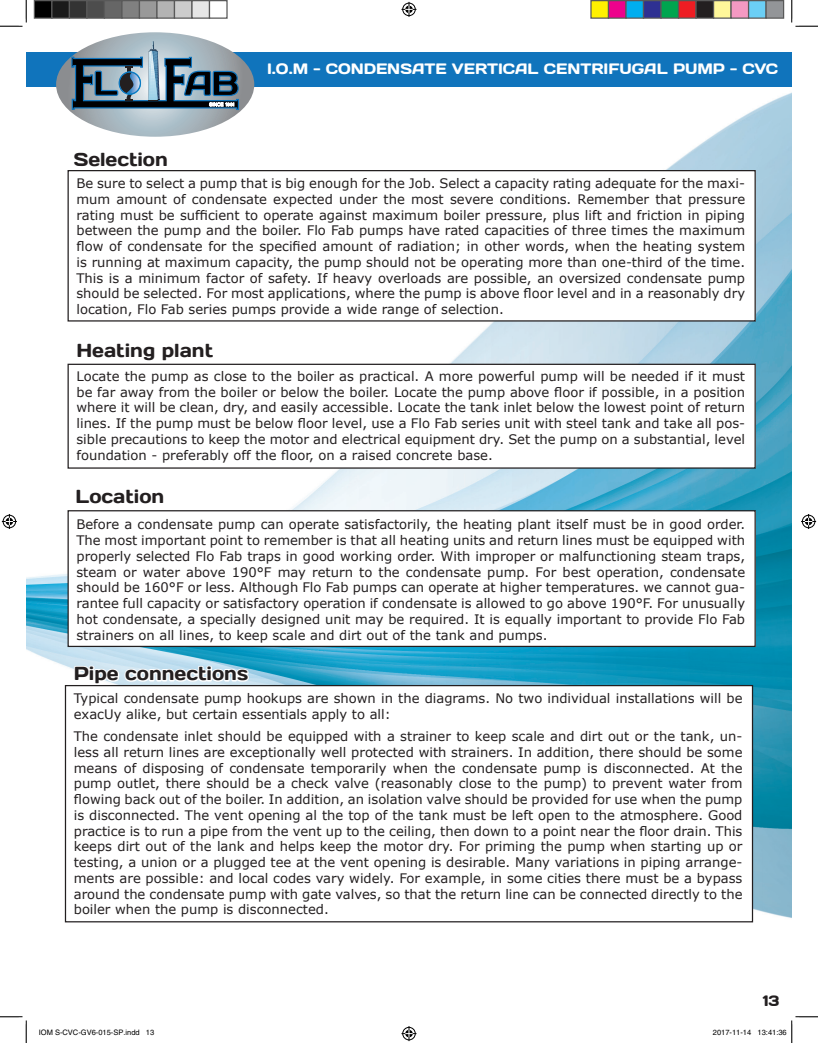
<style>
.page{position:relative;width:818px;height:1043px;background:#fff}
.page>*{position:absolute;margin:0;border:0;box-sizing:border-box;transform-origin:0 0}
.t1{font:18.75px "Days";color:#231f20}
.t2{font:15px "Days";color:#fff}
.t3{font:15px "Days";color:#231f20}
.t4{font:13.12px/15.8px "Verdana";color:#231f20;text-align:justify}
.t5{font:7.5px "Helvetica";color:#000}
</style>
<div class="page">
<img style="left:26px;top:86px;width:765px;height:837px">
<div style="left:28px;top:52px;width:763px;height:34px;background:#1074bc"></div>
<hr style="left:26px;top:52px;width:2px;height:35px;background:#1074bc">
<svg style="left:56px;top:32px;width:198px;height:105px"></svg>
<div style="left:68px;top:171px;width:687px;height:150px;background:#fff"></div>
<div style="left:67px;top:170px;width:688px;height:151px;border:1px solid #231f20"></div>
<div style="left:68px;top:364px;width:687px;height:104px;background:#fff"></div>
<div style="left:67px;top:364px;width:688px;height:104px;border:1px solid #231f20"></div>
<div style="left:68px;top:511px;width:687px;height:135px;background:#fff"></div>
<div style="left:67px;top:510px;width:688px;height:137px;border:1px solid #231f20"></div>
<div style="left:65px;top:685px;width:687px;height:236px;background:#fff"></div>
<div style="left:65px;top:685px;width:688px;height:237px;border:1px solid #231f20"></div>
<svg style="left:72px;top:663px;width:179px;height:23px"></svg>
<svg style="left:0;top:0;width:27px;height:27px"></svg>
<svg style="left:0;top:1016px;width:27px;height:26px"></svg>
<svg style="left:791px;top:0;width:27px;height:27px"></svg>
<svg style="left:401px;top:2px;width:15px;height:15px"></svg>
<svg style="left:401px;top:1026px;width:15px;height:15px"></svg>
<svg style="left:2px;top:514px;width:15px;height:15px"></svg>
<svg style="left:801px;top:514px;width:15px;height:15px"></svg>
<div style="left:34px;top:1px;width:18px;height:17px;background:#000"></div>
<div style="left:34px;top:0;width:18px;height:19px;border:1px solid #595959"></div>
<div style="left:52px;top:1px;width:17px;height:17px;background:#1a1a1a"></div>
<div style="left:51px;top:0;width:19px;height:19px;border:1px solid #595959"></div>
<div style="left:69px;top:1px;width:18px;height:17px;background:#333"></div>
<div style="left:69px;top:0;width:19px;height:19px;border:1px solid #595959"></div>
<div style="left:87px;top:1px;width:17px;height:17px;background:#4d4d4d"></div>
<div style="left:86px;top:0;width:19px;height:19px;border:1px solid #595959"></div>
<div style="left:104px;top:1px;width:18px;height:17px;background:#666"></div>
<div style="left:104px;top:0;width:18px;height:19px;border:1px solid #595959"></div>
<div style="left:122px;top:1px;width:17px;height:17px;background:#808080"></div>
<div style="left:121px;top:0;width:19px;height:19px;border:1px solid #595959"></div>
<div style="left:139px;top:1px;width:18px;height:17px;background:#999"></div>
<div style="left:139px;top:0;width:19px;height:19px;border:1px solid #595959"></div>
<div style="left:157px;top:1px;width:17px;height:17px;background:#b3b3b3"></div>
<div style="left:156px;top:0;width:19px;height:19px;border:1px solid #595959"></div>
<div style="left:174px;top:1px;width:18px;height:17px;background:#ccc"></div>
<div style="left:174px;top:0;width:18px;height:19px;border:1px solid #595959"></div>
<div style="left:192px;top:1px;width:17px;height:17px;background:#e6e6e6"></div>
<div style="left:191px;top:0;width:19px;height:19px;border:1px solid #595959"></div>
<div style="left:209px;top:0;width:19px;height:19px;border:1px solid #595959"></div>
<div style="left:591px;top:1px;width:17px;height:17px;background:#fff101"></div>
<div style="left:590px;top:0;width:19px;height:19px;border:1px solid #595959"></div>
<div style="left:608px;top:1px;width:18px;height:17px;background:#ed028c"></div>
<div style="left:608px;top:0;width:18px;height:19px;border:1px solid #595959"></div>
<div style="left:626px;top:1px;width:17px;height:17px;background:#00aeef"></div>
<div style="left:625px;top:0;width:19px;height:19px;border:1px solid #595959"></div>
<div style="left:643px;top:1px;width:18px;height:17px;background:#2e3092"></div>
<div style="left:642px;top:0;width:19px;height:19px;border:1px solid #595959"></div>
<div style="left:661px;top:1px;width:17px;height:17px;background:#00a54f"></div>
<div style="left:660px;top:0;width:19px;height:19px;border:1px solid #595959"></div>
<div style="left:678px;top:1px;width:18px;height:17px;background:#ee1d23"></div>
<div style="left:678px;top:0;width:18px;height:19px;border:1px solid #595959"></div>
<div style="left:696px;top:1px;width:17px;height:17px;background:#231f20"></div>
<div style="left:695px;top:0;width:19px;height:19px;border:1px solid #595959"></div>
<div style="left:713px;top:1px;width:18px;height:17px;background:#fff79a"></div>
<div style="left:712px;top:0;width:19px;height:19px;border:1px solid #595959"></div>
<div style="left:731px;top:1px;width:17px;height:17px;background:#f499c2"></div>
<div style="left:730px;top:0;width:19px;height:19px;border:1px solid #595959"></div>
<div style="left:748px;top:1px;width:18px;height:17px;background:#6bcff6"></div>
<div style="left:748px;top:0;width:18px;height:19px;border:1px solid #595959"></div>
<div style="left:766px;top:1px;width:17px;height:17px;background:#939598"></div>
<div style="left:765px;top:0;width:19px;height:19px;border:1px solid #595959"></div>
<svg style="left:791px;top:1016px;width:27px;height:26px"></svg>
<h1 class="t1" style="left:74px;top:147px;width:96px">Selection</h1>
<p class="t2" style="left:267px;top:59px;width:512px">I.O.M - CONDENSATE VERTICAL CENTRIFUGAL PUMP - CVC</p>
<p class="t4" style="left:76px;top:175px;width:670px">Be sure to select a pump that is big enough for the Job. Select a capacity rating adequate for the maxi&shy;mum amount of condensate expected under the most severe conditions. Remember that pressure rating must be sufficient to operate against maximum boiler pressure, plus lift and friction in piping between the pump and the boiler. Flo Fab pumps have rated capacities of three times the maximum flow of condensate for the specified amount of radiation; in other words, when the heating system is running at maximum capacity, the pump should not be operating more than one-third of the time.<br>This is a minimum factor of safety. If heavy overloads are possible, an oversized condensate pump should be selected. For most applications, where the pump is above floor level and in a reasonably dry location, Flo Fab series pumps provide a wide range of selection.</p>
<h1 class="t1" style="left:76px;top:338px;width:138px">Heating plant</h1>
<p class="t4" style="left:76px;top:368px;width:670px">Locate the pump as close to the boiler as practical. A more powerful pump will be needed if it must be far away from the boiler or below the boiler. Locate the pump above floor if possible, in a position where it will be clean, dry, and easily accessible. Locate the tank inlet below the lowest point of return lines. If the pump must be below floor level, use a Flo Fab series unit with steel tank and take all pos&shy;sible precautions to keep the motor and electrical equipment dry. Set the pump on a substantial, level foundation - preferably off the floor, on a raised concrete base.</p>
<h1 class="t1" style="left:76px;top:484px;width:90px">Location</h1>
<p class="t4" style="left:76px;top:516px;width:670px">Before a condensate pump can operate satisfactorily, the heating plant itself must be in good order.<br>The most important point to remember is that all heating units and return lines must be equipped with properly selected Flo Fab traps in good working order. With improper or malfunctioning steam traps, steam or water above 190°F may return to the condensate pump. For best operation, condensate should be 160°F or less. Although Flo Fab pumps can operate at higher temperatures. we cannot gua&shy;rantee full capacity or satisfactory operation if condensate is allowed to go above 190°F. For unusually hot condensate, a specially designed unit may be required. It is equally important to provide Flo Fab strainers on all lines, to keep scale and dirt out of the tank and pumps.</p>
<h1 class="t1" style="left:74px;top:661px;width:176px">Pipe connections</h1>
<p class="t4" style="left:74px;top:690px;width:670px">Typical condensate pump hookups are shown in the diagrams. No two individual installations will be exacUy alike, but certain essentials apply to all:</p>
<p class="t4" style="left:74px;top:728px;width:670px">The condensate inlet should be equipped with a strainer to keep scale and dirt out or the tank, un&shy;less all return lines are exceptionally well protected with strainers. In addition, there should be some means of disposing of condensate temporarily when the condensate pump is disconnected. At the pump outlet, there should be a check valve (reasonably close to the pump) to prevent water from flowing back out of the boiler. In addition, an isolation valve should be provided for use when the pump is disconnected. The vent opening al the top of the tank must be left open to the atmosphere. Good practice is to run a pipe from the vent up to the ceiling, then down to a point near the floor drain. This keeps dirt out of the lank and helps keep the motor dry. For priming the pump when starting up or testing, a union or a plugged tee at the vent opening is desirable. Many variations in piping arrange&shy;ments are possible: and local codes vary widely. For example, in some cities there must be a bypass around the condensate pump with gate valves, so that the return line can be connected directly to the boiler when the pump is disconnected.</p>
<p class="t3" style="left:762px;top:991px;width:18px">13</p>
<p class="t5" style="left:39px;top:1028px;width:117px">IOM S-CVC-GV6-015-SP.indd 13</p>
<p class="t5" style="left:712px;top:1028px;width:75px">2017-11-14 13:41:36</p>
</div>
